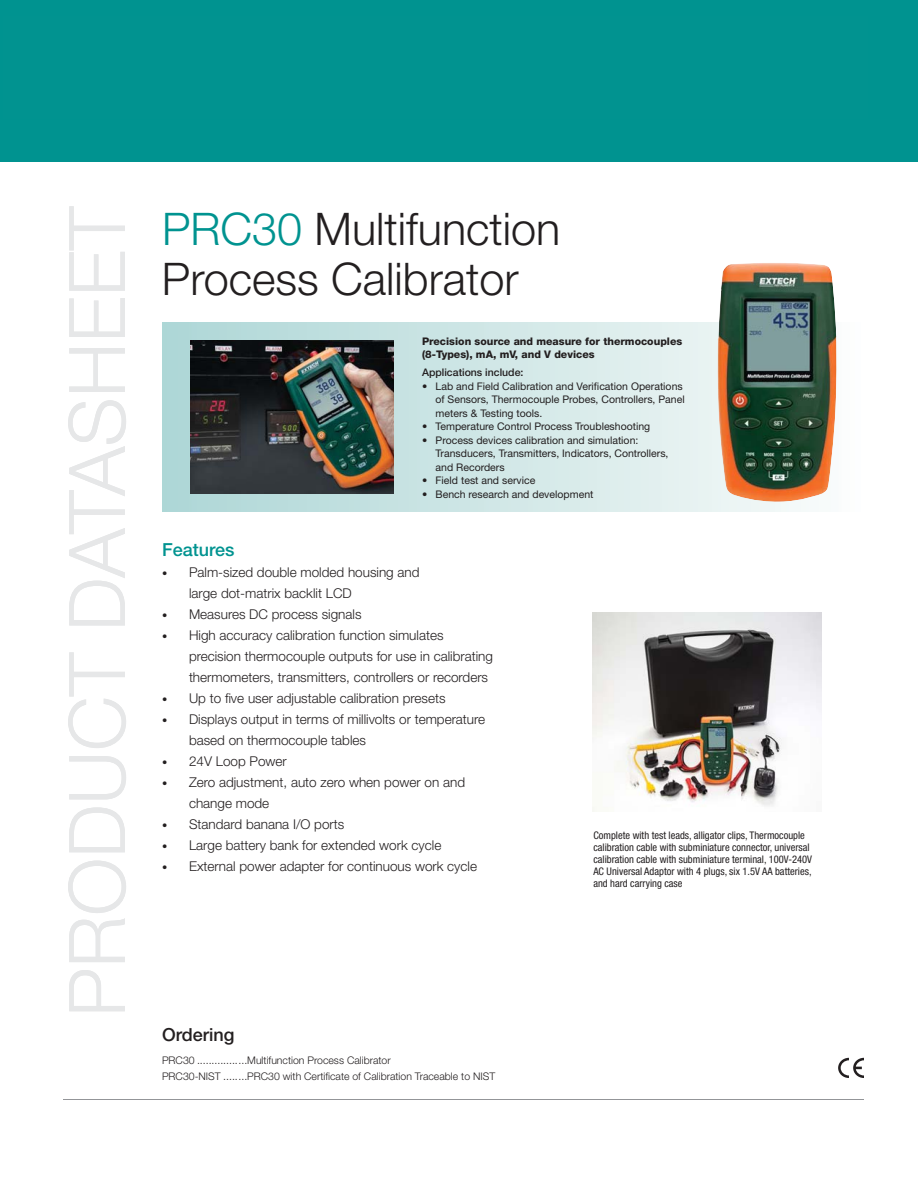
<style>
.page{position:relative;width:918px;height:1188px;background:#fff}
.page>*{position:absolute;margin:0;border:0;box-sizing:border-box;transform-origin:0 0}
.t1{font:300 78px "Helvetica Neue LT";color:#e6e7e8}
.t2{font:300 45px/49.5px "Helvetica Neue LT";color:#231f20}
.t3{font:500 18px "Helvetica Neue LT";color:#009390}
.t4{font:500 18px "Helvetica Neue LT";color:#231f20}
.t5{font:300 13.5px/21px "Helvetica Neue LT";color:#231f20}
.t6{font:10.5px/13.5px "Helvetica Neue LT";color:#231f20}
.t7{font:condensed 10.5px/12px "Helvetica Neue LT";color:#231f20}
.t8{font:300 10.5px/16.5px "Helvetica Neue LT";color:#231f20}
.t9{font:800 10.5px/13.5px "Helvetica Neue LT";color:#231f20}
.t10{font:500 10.5px "Helvetica Neue LT";color:#231f20}
.s1{color:#009390}
.s2{font-size:10.5px}
</style>
<div class="page">
<div style="left:0;top:0;width:918px;height:162px;background:#009390"></div>
<hr style="left:64px;top:1099px;width:800px;height:1px;background:#939598">
<img style="left:162px;top:323px;width:639px;height:189px">
<img style="left:191px;top:341px;width:203px;height:152px">
<svg style="left:838px;top:1058px;width:26px;height:20px"></svg>
<img style="left:593px;top:612px;width:229px;height:199px">
<img style="left:717px;top:263px;width:120px;height:239px">
<h1 class="t1" style="left:69px;top:1017px;width:812px;rotate:-90deg">PRODUCT DATASHEET</h1>
<h2 class="t2" style="left:162px;top:208px;width:400px"><span class="s1">PRC30</span> Multifunction<br>Process Calibrator</h2>
<p class="t9" style="left:422px;top:335px;width:262px">Precision source and measure for thermocouples (8-Types), mA, mV, and V devices</p>
<p class="t10" style="left:422px;top:369px;width:103px">Applications include:</p>
<p class="t6" style="left:436px;top:380px;width:251px;text-indent:-13px">• Lab and Field Calibration and Verification Operations of Sensors, Thermocouple Probes, Controllers, Panel meters &amp; Testing tools.</p>
<p class="t6" style="left:422px;top:421px;width:230px">• Temperature Control Process Troubleshooting</p>
<p class="t6" style="left:436px;top:434px;width:234px;text-indent:-13px">• Process devices calibration and simulation:<br>Transducers, Transmitters, Indicators, Controllers, and Recorders</p>
<p class="t6" style="left:422px;top:475px;width:115px">• Field test and service</p>
<p class="t6" style="left:422px;top:488px;width:173px">• Bench research and development</p>
<h3 class="t3" style="left:162px;top:543px;width:74px">Features</h3>
<p class="t5" style="left:189px;top:563px;width:232px;text-indent:-27px"><span class="s2">•</span> Palm-sized double molded housing and large dot-matrix backlit LCD</p>
<p class="t5" style="left:162px;top:605px;width:201px"><span class="s2">•</span> Measures DC process signals</p>
<p class="t5" style="left:189px;top:626px;width:306px;text-indent:-27px"><span class="s2">•</span> High accuracy calibration function simulates precision thermocouple outputs for use in calibrating thermometers, transmitters, controllers or recorders</p>
<p class="t5" style="left:162px;top:689px;width:285px"><span class="s2">•</span> Up to five user adjustable calibration presets</p>
<p class="t5" style="left:189px;top:710px;width:298px;text-indent:-27px"><span class="s2">•</span> Displays output in terms of millivolts or temperature based on thermocouple tables</p>
<p class="t5" style="left:162px;top:752px;width:126px"><span class="s2">•</span> 24V Loop Power</p>
<p class="t5" style="left:189px;top:773px;width:278px;text-indent:-27px"><span class="s2">•</span> Zero adjustment, auto zero when power on and change mode</p>
<p class="t5" style="left:162px;top:815px;width:184px"><span class="s2">•</span> Standard banana I/O ports</p>
<p class="t5" style="left:162px;top:836px;width:281px"><span class="s2">•</span> Large battery bank for extended work cycle</p>
<p class="t5" style="left:162px;top:857px;width:317px"><span class="s2">•</span> External power adapter for continuous work cycle</p>
<p class="t7" style="left:593px;top:830px;width:220px">Complete with test leads, alligator clips, Thermocouple calibration cable with subminiature connector, universal calibration cable with subminiature terminal, 100V-240V AC Universal Adaptor with 4 plugs, six 1.5V AA batteries, and hard carrying case</p>
<h3 class="t4" style="left:162px;top:1028px;width:74px">Ordering</h3>
<p class="t8" style="left:162px;top:1053px;width:335px">PRC30 .................Multifunction Process Calibrator<br>PRC30-NIST ........PRC30 with Certificate of Calibration Traceable to NIST</p>
</div>
